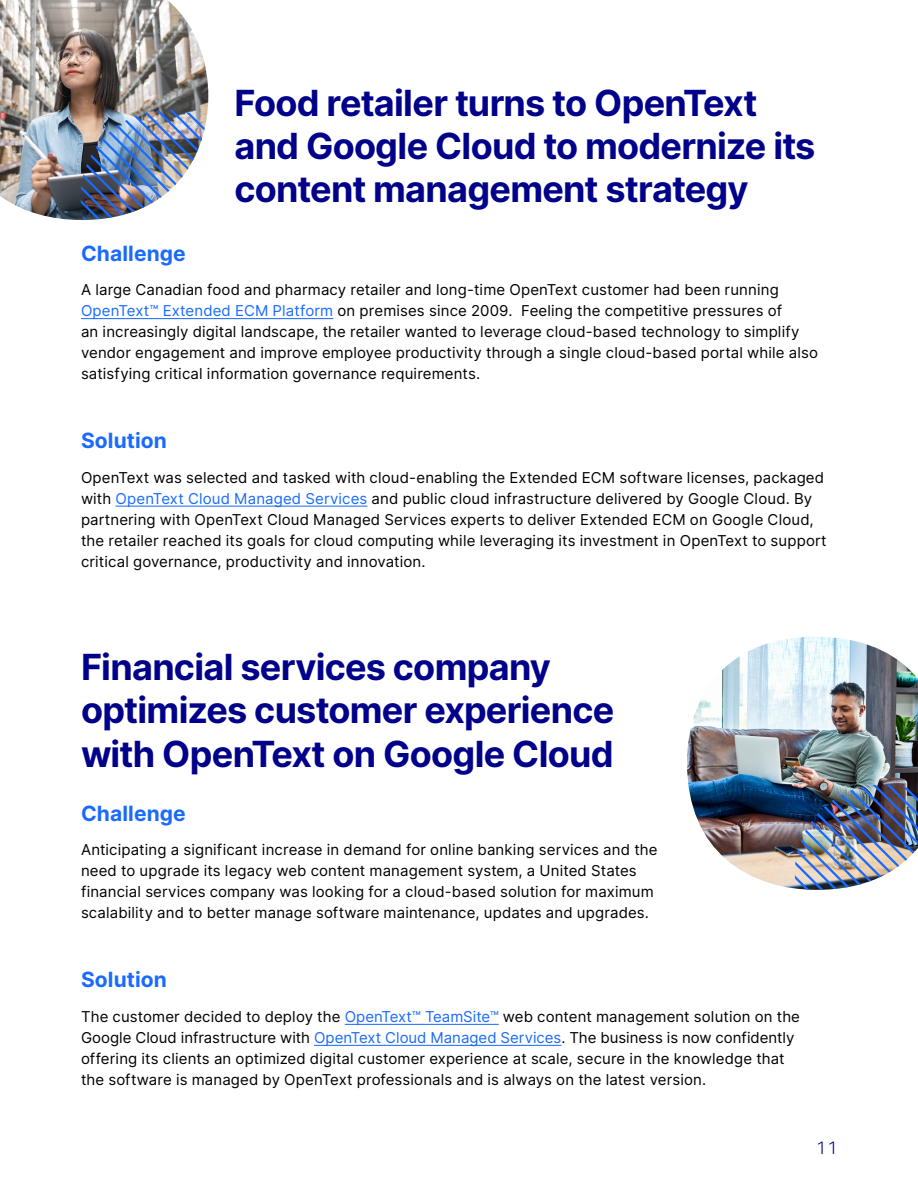
<style>
.page{position:relative;width:918px;height:1188px;background:#fff}
.page>*{position:absolute;margin:0;border:0;box-sizing:border-box;transform-origin:0 0}
.Page_header{font:700 36px/43.2px "Inter";letter-spacing:-.02em;color:#00008b}
.Body_Copy{font:700 21px "Inter";letter-spacing:.005em;color:#1a6aff}
.t1{font:300 18px "Aktiv Grotesk";color:#00008b}
.Body_Copy-2{font:15px/21px "Inter";letter-spacing:.01em;color:#000}
.s1{color:#1a6aff}
</style>
<div class="page">
<img style="left:687px;top:637px;width:231px;height:251px">
<img style="left:791px;top:784px;width:127px;height:106px">
<img style="left:0;top:0;width:208px;height:220px">
<img style="left:76px;top:110px;width:131px;height:110px">
<hr style="left:81px;top:318px;width:252px;height:1px;background:#1a6aff">
<hr style="left:116px;top:506px;width:251px;height:1px;background:#1a6aff">
<hr style="left:345px;top:1024px;width:154px;height:1px;background:#1a6aff">
<hr style="left:314px;top:1045px;width:247px;height:1px;background:#1a6aff">
<p class="Page_header" style="left:234px;top:80px;width:583px">Food retailer turns to OpenText and Google Cloud to modernize its content management strategy</p>
<p class="Body_Copy" style="left:81px;top:238px;width:106px">Challenge</p>
<p class="Body_Copy-2" style="left:81px;top:279px;width:739px">A large Canadian food and pharmacy retailer and long-time OpenText customer had been running <span class="s1">OpenText™ Extended ECM Platform</span> on premises since 2009. Feeling the competitive pressures of<br>an increasingly digital landscape, the retailer wanted to leverage cloud-based technology to simplify vendor engagement and improve employee productivity through a single cloud-based portal while also satisfying critical information governance requirements.</p>
<p class="Body_Copy" style="left:81px;top:425px;width:87px">Solution</p>
<p class="Body_Copy-2" style="left:81px;top:466px;width:747px">OpenText was selected and tasked with cloud-enabling the Extended ECM software licenses, packaged with <span class="s1">OpenText Cloud Managed Services</span> and public cloud infrastructure delivered by Google Cloud. By partnering with OpenText Cloud Managed Services experts to deliver Extended ECM on Google Cloud, the retailer reached its goals for cloud computing while leveraging its investment in OpenText to support critical governance, productivity and innovation.</p>
<p class="Page_header" style="left:81px;top:645px;width:535px">Financial services company optimizes customer experience with OpenText on Google Cloud</p>
<p class="Body_Copy" style="left:81px;top:798px;width:106px">Challenge</p>
<p class="Body_Copy-2" style="left:81px;top:839px;width:578px">Anticipating a significant increase in demand for online banking services and the need to upgrade its legacy web content management system, a United States financial services company was looking for a cloud-based solution for maximum scalability and to better manage software maintenance, updates and upgrades.</p>
<p class="Body_Copy" style="left:81px;top:964px;width:87px">Solution</p>
<p class="Body_Copy-2" style="left:81px;top:1006px;width:720px">The customer decided to deploy the <span class="s1">OpenText™ TeamSite™</span> web content management solution on the Google Cloud infrastructure with <span class="s1">OpenText Cloud Managed Services</span>. The business is now confidently offering its clients an optimized digital customer experience at scale, secure in the knowledge that the software is managed by OpenText professionals and is always on the latest version.</p>
<p class="t1" style="left:816px;top:1138px;width:24px">11</p>
</div>
